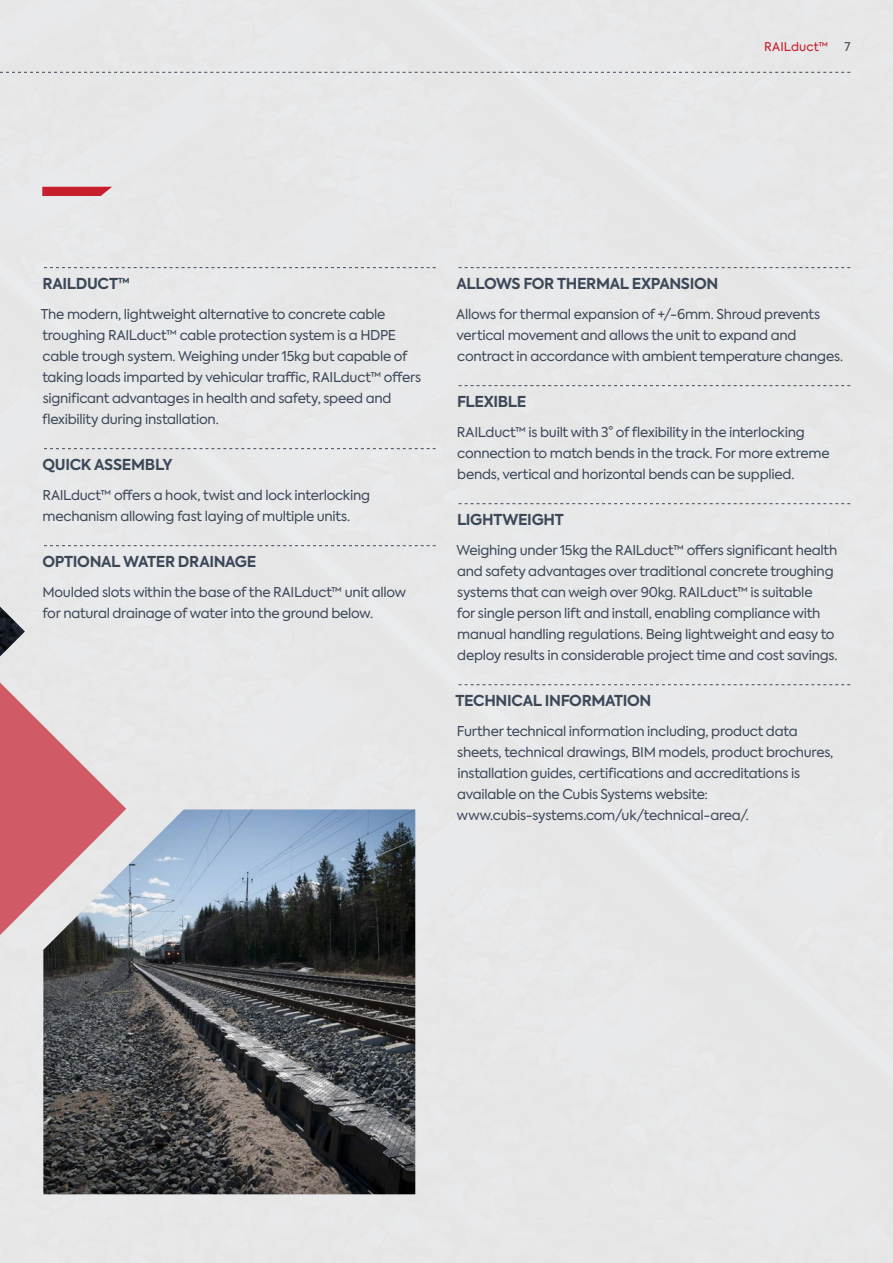
<style>
.page{position:relative;width:893px;height:1263px;background:#e7e7e8}
.page>*{position:absolute;margin:0;border:0;box-sizing:border-box;transform-origin:0 0}
.t1{font:700 15px "Axiforma";letter-spacing:-.025em;color:#3c4858}
.t2{font:13.5px/21px "Axiforma";letter-spacing:-.02em;color:#3c4858}
.t3{font:12px "Axiforma";letter-spacing:.005em;color:#c71e2e}
.t4{font:12px "Axiforma";color:#3c4858}
</style>
<div class="page">
<svg style="left:42px;top:187px;width:70px;height:9px"></svg>
<svg style="left:0;top:549px;width:126px;height:521px;background:#ddbbbf"></svg>
<svg style="left:0;top:72px;width:850px;height:1px"></svg>
<svg style="left:44px;top:267px;width:392px;height:1px"></svg>
<svg style="left:44px;top:448px;width:392px;height:1px"></svg>
<svg style="left:44px;top:545px;width:392px;height:1px"></svg>
<svg style="left:459px;top:267px;width:391px;height:1px"></svg>
<svg style="left:459px;top:385px;width:391px;height:1px"></svg>
<svg style="left:459px;top:503px;width:391px;height:1px"></svg>
<svg style="left:459px;top:684px;width:391px;height:1px"></svg>
<img style="left:43px;top:809px;width:372px;height:385px">
<p class="t3" style="left:764px;top:39px;width:66px">RAILduct™</p>
<p class="t4" style="left:844px;top:39px;width:8px">7</p>
<p class="t1" style="left:42px;top:274px;width:89px">RAILDUCT™</p>
<p class="t2" style="left:41px;top:304px;width:382px">The modern, lightweight alternative to concrete cable troughing RAILduct™ cable protection system is a HDPE cable trough system. Weighing under 15kg but capable of taking loads imparted by vehicular traffic, RAILduct™ offers significant advantages in health and safety, speed and flexibility during installation.</p>
<p class="t1" style="left:42px;top:455px;width:132px">QUICK ASSEMBLY</p>
<p class="t2" style="left:42px;top:485px;width:329px">RAILduct™ offers a hook, twist and lock interlocking mechanism allowing fast laying of multiple units.</p>
<p class="t1" style="left:42px;top:552px;width:215px">OPTIONAL WATER DRAINAGE</p>
<p class="t2" style="left:42px;top:582px;width:365px">Moulded slots within the base of the RAILduct™ unit allow for natural drainage of water into the ground below.</p>
<p class="t1" style="left:456px;top:274px;width:263px">ALLOWS FOR THERMAL EXPANSION</p>
<p class="t2" style="left:456px;top:304px;width:388px">Allows for thermal expansion of +/-6mm. Shroud prevents vertical movement and allows the unit to expand and contract in accordance with ambient temperature changes.</p>
<p class="t1" style="left:457px;top:392px;width:71px">FLEXIBLE</p>
<p class="t2" style="left:457px;top:422px;width:374px">RAILduct™ is built with 3° of flexibility in the interlocking connection to match bends in the track. For more extreme bends, vertical and horizontal bends can be supplied.</p>
<p class="t1" style="left:457px;top:510px;width:108px">LIGHTWEIGHT</p>
<p class="t2" style="left:456px;top:540px;width:383px">Weighing under 15kg the RAILduct™ offers significant health and safety advantages over traditional concrete troughing systems that can weigh over 90kg. RAILduct™ is suitable<br>for single person lift and install, enabling compliance with manual handling regulations. Being lightweight and easy to deploy results in considerable project time and cost savings.</p>
<p class="t1" style="left:456px;top:691px;width:197px">TECHNICAL INFORMATION</p>
<p class="t2" style="left:457px;top:721px;width:378px">Further technical information including, product data sheets, technical drawings, BIM models, product brochures, installation guides, certifications and accreditations is available on the Cubis Systems website: www.cubis-systems.com/uk/technical-area/.</p>
</div>
